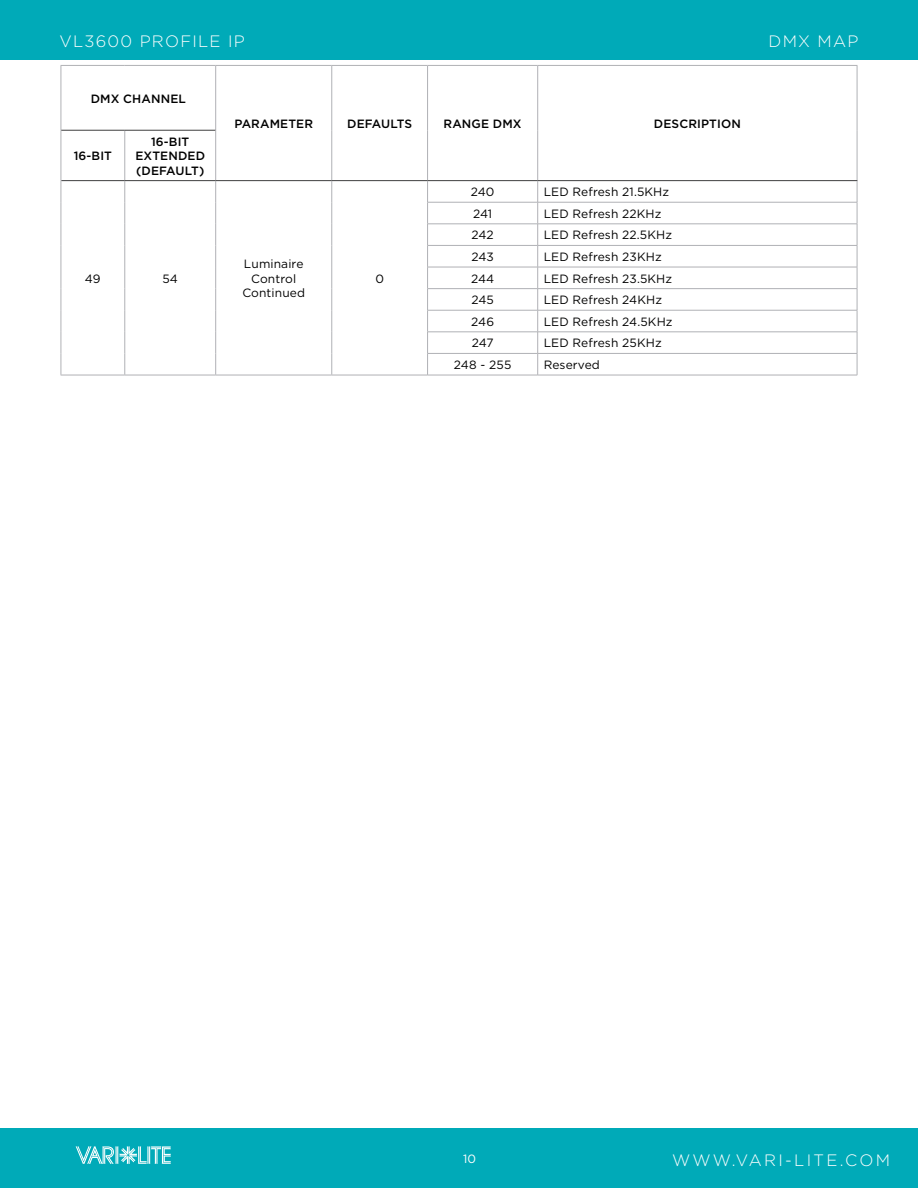
<style>
.page{position:relative;width:918px;height:1188px;background:#fff}
.page>*{position:absolute;margin:0;border:0;box-sizing:border-box;transform-origin:0 0}
.t1{font:300 16.5px "Gotham";letter-spacing:.075em;color:#fff}
.t2{font:300 16.5px "Gotham";letter-spacing:.14em;color:#fff}
.t3{font:12px/14.4px "Gotham";letter-spacing:.01em;color:#000;text-align:center}
.t4{font:500 12px/14.4px "Gotham";letter-spacing:.01em;color:#000;text-align:center}
.t5{font:12px "Gotham";color:#fff}
</style>
<div class="page">
<div style="left:0;top:1128px;width:918px;height:60px;background:#00aab8"></div>
<div style="left:0;top:0;width:918px;height:60px;background:#00aab8"></div>
<svg style="left:75px;top:1146px;width:96px;height:18px"></svg>
<hr style="left:61px;top:65px;width:64px;height:1px;background:#b0b1b5">
<hr style="left:61px;top:66px;width:1px;height:64px;background:#b0b1b5">
<hr style="left:125px;top:65px;width:91px;height:1px;background:#b0b1b5">
<hr style="left:216px;top:65px;width:116px;height:1px;background:#b0b1b5">
<hr style="left:215px;top:66px;width:1px;height:64px;background:#b0b1b5">
<hr style="left:332px;top:65px;width:96px;height:1px;background:#b0b1b5">
<hr style="left:331px;top:66px;width:1px;height:64px;background:#b0b1b5">
<hr style="left:428px;top:65px;width:110px;height:1px;background:#b0b1b5">
<hr style="left:427px;top:66px;width:1px;height:64px;background:#b0b1b5">
<hr style="left:538px;top:65px;width:319px;height:1px;background:#b0b1b5">
<hr style="left:537px;top:66px;width:1px;height:64px;background:#b0b1b5">
<hr style="left:857px;top:66px;width:1px;height:64px;background:#b0b1b5">
<hr style="left:61px;top:130px;width:1px;height:51px;background:#b0b1b5">
<hr style="left:124px;top:131px;width:1px;height:49px;background:#b0b1b5">
<hr style="left:215px;top:130px;width:1px;height:50px;background:#b0b1b5">
<hr style="left:331px;top:130px;width:1px;height:50px;background:#b0b1b5">
<hr style="left:427px;top:130px;width:1px;height:50px;background:#b0b1b5">
<hr style="left:537px;top:130px;width:1px;height:50px;background:#b0b1b5">
<hr style="left:857px;top:130px;width:1px;height:50px;background:#b0b1b5">
<hr style="left:61px;top:130px;width:64px;height:1px;background:#3e3e3f">
<hr style="left:125px;top:130px;width:90px;height:1px;background:#3e3e3f">
<hr style="left:61px;top:180px;width:64px;height:1px;background:#3e3e3f">
<hr style="left:125px;top:180px;width:91px;height:1px;background:#3e3e3f">
<hr style="left:216px;top:180px;width:116px;height:1px;background:#3e3e3f">
<hr style="left:332px;top:180px;width:96px;height:1px;background:#3e3e3f">
<hr style="left:428px;top:180px;width:110px;height:1px;background:#3e3e3f">
<hr style="left:538px;top:180px;width:319px;height:1px;background:#3e3e3f">
<svg style="left:61px;top:181px;width:1px;height:194px"></svg>
<svg style="left:124px;top:181px;width:1px;height:194px"></svg>
<svg style="left:215px;top:181px;width:1px;height:194px"></svg>
<svg style="left:331px;top:181px;width:1px;height:194px"></svg>
<hr style="left:61px;top:375px;width:64px;height:1px;background:#b0b1b5">
<hr style="left:125px;top:375px;width:91px;height:1px;background:#b0b1b5">
<hr style="left:216px;top:375px;width:116px;height:1px;background:#b0b1b5">
<hr style="left:332px;top:375px;width:95px;height:1px;background:#b0b1b5">
<hr style="left:427px;top:202px;width:111px;height:1px;background:#b0b1b5">
<hr style="left:538px;top:202px;width:319px;height:1px;background:#b0b1b5">
<hr style="left:427px;top:224px;width:111px;height:1px;background:#b0b1b5">
<hr style="left:538px;top:224px;width:319px;height:1px;background:#b0b1b5">
<hr style="left:427px;top:245px;width:111px;height:1px;background:#b0b1b5">
<hr style="left:538px;top:245px;width:319px;height:1px;background:#b0b1b5">
<hr style="left:427px;top:267px;width:111px;height:1px;background:#b0b1b5">
<hr style="left:538px;top:267px;width:319px;height:1px;background:#b0b1b5">
<hr style="left:427px;top:288px;width:111px;height:1px;background:#b0b1b5">
<hr style="left:538px;top:288px;width:319px;height:1px;background:#b0b1b5">
<hr style="left:427px;top:310px;width:111px;height:1px;background:#b0b1b5">
<hr style="left:538px;top:310px;width:319px;height:1px;background:#b0b1b5">
<hr style="left:427px;top:332px;width:111px;height:1px;background:#b0b1b5">
<hr style="left:538px;top:332px;width:319px;height:1px;background:#b0b1b5">
<hr style="left:427px;top:353px;width:111px;height:1px;background:#b0b1b5">
<svg style="left:427px;top:181px;width:1px;height:194px"></svg>
<hr style="left:538px;top:353px;width:319px;height:1px;background:#b0b1b5">
<svg style="left:537px;top:181px;width:1px;height:194px"></svg>
<svg style="left:857px;top:181px;width:1px;height:194px"></svg>
<hr style="left:427px;top:375px;width:111px;height:1px;background:#b0b1b5">
<hr style="left:538px;top:375px;width:319px;height:1px;background:#b0b1b5">
<h1 class="t1" style="left:60px;top:31px;width:177px">VL3600 PROFILE IP</h1>
<p class="t4" style="left:91px;top:91px;width:97px">DMX CHANNEL</p>
<p class="t4" style="left:74px;top:149px;width:40px">16-BIT</p>
<p class="t4" style="left:135px;top:134px;width:71px">16-BIT<br>EXTENDED (DEFAULT)</p>
<p class="t3" style="left:85px;top:271px;width:17px">49</p>
<p class="t3" style="left:162px;top:271px;width:17px">54</p>
<p class="t4" style="left:234px;top:116px;width:80px">PARAMETER</p>
<p class="t4" style="left:347px;top:116px;width:66px">DEFAULTS</p>
<p class="t4" style="left:444px;top:116px;width:80px">RANGE DMX</p>
<p class="t4" style="left:654px;top:116px;width:88px">DESCRIPTION</p>
<p class="t3" style="left:242px;top:257px;width:64px">Luminaire<br>Control<br>Continued</p>
<p class="t3" style="left:375px;top:271px;width:10px">0</p>
<p class="t3" style="left:471px;top:185px;width:25px">240</p>
<p class="t3" style="left:544px;top:185px;width:127px">LED Refresh 21.5KHz</p>
<p class="t3" style="left:473px;top:206px;width:21px">241</p>
<p class="t3" style="left:544px;top:206px;width:119px">LED Refresh 22KHz</p>
<p class="t3" style="left:471px;top:228px;width:24px">242</p>
<p class="t3" style="left:544px;top:228px;width:130px">LED Refresh 22.5KHz</p>
<p class="t3" style="left:471px;top:249px;width:24px">243</p>
<p class="t3" style="left:544px;top:249px;width:120px">LED Refresh 23KHz</p>
<p class="t3" style="left:471px;top:271px;width:25px">244</p>
<p class="t3" style="left:544px;top:271px;width:130px">LED Refresh 23.5KHz</p>
<p class="t3" style="left:471px;top:293px;width:24px">245</p>
<p class="t3" style="left:544px;top:293px;width:120px">LED Refresh 24KHz</p>
<p class="t3" style="left:471px;top:314px;width:24px">246</p>
<p class="t3" style="left:544px;top:314px;width:130px">LED Refresh 24.5KHz</p>
<p class="t3" style="left:472px;top:336px;width:23px">247</p>
<p class="t3" style="left:544px;top:336px;width:120px">LED Refresh 25KHz</p>
<p class="t3" style="left:454px;top:357px;width:59px">248 - 255</p>
<p class="t3" style="left:544px;top:357px;width:58px">Reserved</p>
<h1 class="t1" style="left:769px;top:31px;width:91px">DMX MAP</h1>
<p class="t5" style="left:463px;top:1152px;width:14px">10</p>
<h1 class="t2" style="left:672px;top:1150px;width:219px">WWW.VARI-LITE.COM</h1>
</div>
